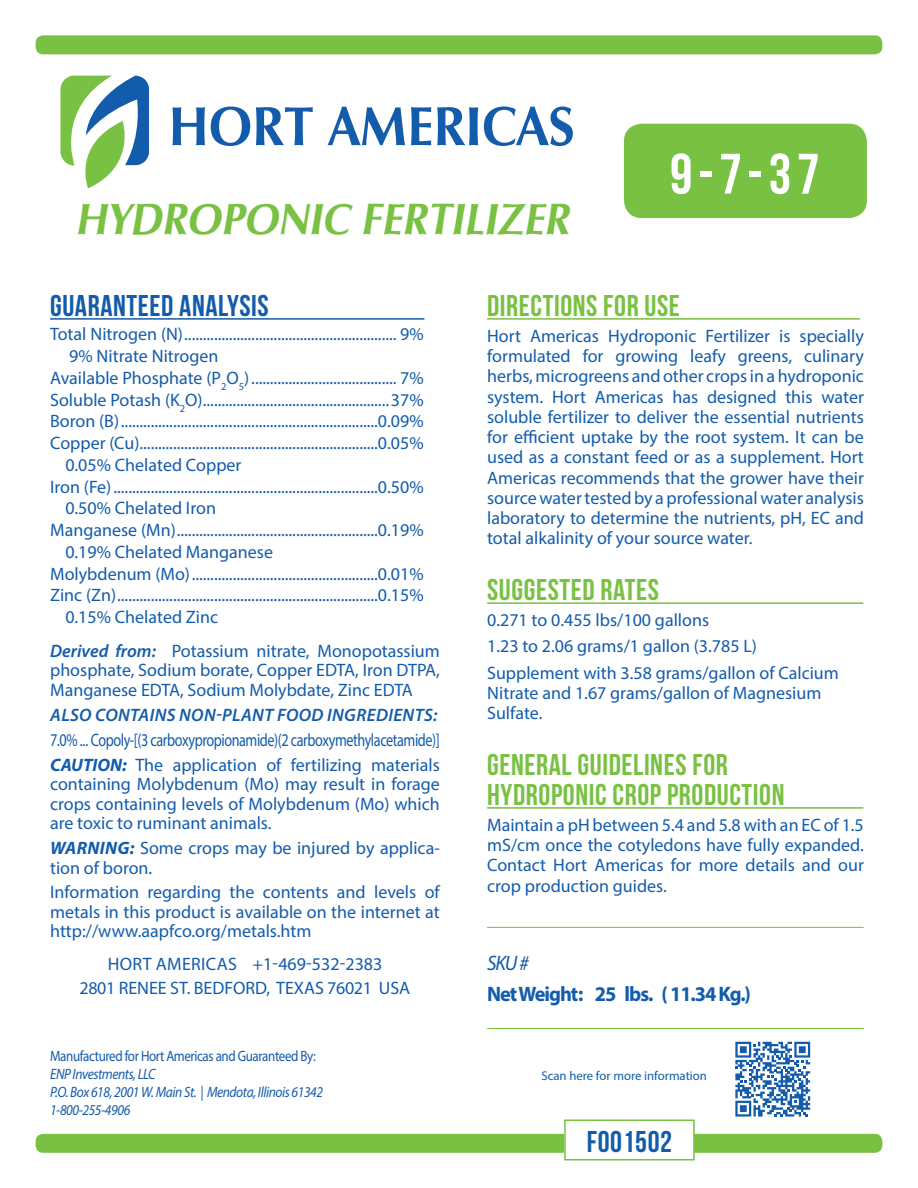
<style>
.page{position:relative;width:918px;height:1188px;background:#fff}
.page>*{position:absolute;margin:0;border:0;box-sizing:border-box;transform-origin:0 0}
.t1{font:700 57px "Vera Humana 95";color:#135cab;scale:.94 1}
.t2{font:57px "Bebas Neue";color:#fff}
.t3{font:italic 700 45px "Vera Humana 95";color:#79c142;scale:.94 1}
.t4{font:30px "Bebas Neue";letter-spacing:.02em;color:#79c142}
.t5{font:30px "Bebas Neue";letter-spacing:.02em;color:#135cab}
.t6{font:700 21px "Myriad Pro";letter-spacing:-.05em;color:#135cab}
.t7{font:italic 21px "Myriad Pro";color:#135cab}
.t8{font:18px/20.2px "Myriad Pro";color:#135cab;text-align:justify}
.t9{font:18px "Myriad Pro";letter-spacing:-.03em;color:#135cab;scale:.79 1}
.t10{font:italic 600 18px "Myriad Pro";letter-spacing:.02em;color:#135cab}
.t11{font:18px "Myriad Pro";letter-spacing:.02em;color:#135cab}
.t12{font:italic 15px "Myriad Pro";letter-spacing:-.03em;color:#135cab;scale:.9 1}
.t13{font:15px "Myriad Pro";letter-spacing:-.03em;color:#135cab;scale:.87 1}
.t14{font:12.75px "Myriad Pro";color:#135cab}
.s1{font-weight:600;font-style:italic}
.s2{font-weight:700;font-style:italic}
</style>
<div class="page">
<div style="left:624px;top:124px;width:243px;height:94px;background:#79c142;border-radius:18px"></div>
<div style="left:36px;top:1134px;width:846px;height:19px;background:#79c142;border-radius:8px"></div>
<div style="left:36px;top:35px;width:846px;height:19px;background:#79c142;border-radius:8px"></div>
<hr style="left:50px;top:318px;width:374px;height:2px;background:#135cab">
<hr style="left:487px;top:318px;width:373px;height:2px;background:#79c142">
<hr style="left:487px;top:602px;width:376px;height:2px;background:#79c142">
<hr style="left:487px;top:807px;width:376px;height:2px;background:#79c142">
<hr style="left:487px;top:927px;width:377px;height:1px;background:#79c142">
<hr style="left:487px;top:1028px;width:377px;height:1px;background:#79c142">
<svg style="left:60px;top:76px;width:89px;height:112px"></svg>
<svg style="left:735px;top:1042px;width:75px;height:75px"></svg>
<div style="left:565px;top:1120px;width:129px;height:40px;background:#fff"></div>
<div style="left:564px;top:1120px;width:131px;height:40px;border:2px solid #79c142"></div>
<p class="t1" style="left:169px;top:92px;width:434px">HORT AMERICAS</p>
<p class="t3" style="left:77px;top:192px;width:527px">HYDROPONIC FERTILIZER</p>
<p class="t2" style="left:670px;top:143px;width:151px">9-7-37</p>
<p class="t5" style="left:50px;top:289px;width:220px">GUARANTEED ANALYSIS</p>
<p class="t8" style="left:50px;top:324px;width:375px">Total Nitrogen (N)......................................................... 9%</p>
<p class="t8" style="left:69px;top:346px;width:151px">9% Nitrate Nitrogen</p>
<p class="t8" style="left:50px;top:367px;width:375px">Available Phosphate (P<sub>2</sub>O<sub>5</sub>)....................................... 7%</p>
<p class="t8" style="left:50px;top:389px;width:375px">Soluble Potash (K<sub>2</sub>O)..................................................37%</p>
<p class="t8" style="left:50px;top:411px;width:375px">Boron (B).....................................................................0.09%</p>
<p class="t8" style="left:50px;top:433px;width:375px">Copper (Cu)................................................................0.05%</p>
<p class="t8" style="left:65px;top:454px;width:178px">0.05% Chelated Copper</p>
<p class="t8" style="left:50px;top:476px;width:375px">Iron (Fe).......................................................................0.50%</p>
<p class="t8" style="left:65px;top:498px;width:152px">0.50% Chelated Iron</p>
<p class="t8" style="left:50px;top:520px;width:375px">Manganese (Mn)......................................................0.19%</p>
<p class="t8" style="left:65px;top:541px;width:209px">0.19% Chelated Manganese</p>
<p class="t8" style="left:50px;top:563px;width:375px">Molybdenum (Mo)..................................................0.01%</p>
<p class="t8" style="left:50px;top:585px;width:375px">Zinc (Zn)......................................................................0.15%</p>
<p class="t8" style="left:65px;top:607px;width:154px">0.15% Chelated Zinc</p>
<p class="t8" style="left:50px;top:641px;width:391px;line-height:19.5px"><span class="s1">Derived from:</span> Potassium nitrate, Monopotassium phosphate, Sodium borate, Copper EDTA, Iron DTPA, Manganese EDTA, Sodium Molybdate, Zinc EDTA</p>
<p class="t10" style="left:50px;top:703px;width:389px">ALSO CONTAINS NON-PLANT FOOD INGREDIENTS:</p>
<p class="t9" style="left:50px;top:729px;width:495px">7.0% ... Copoly-[(3 carboxypropionamide)(2 carboxymethylacetamide)]</p>
<p class="t8" style="left:50px;top:755px;width:391px;line-height:19.5px"><span class="s2">CAUTION:</span> The application of fertilizing materials containing Molybdenum (Mo) may result in forage crops containing levels of Molybdenum (Mo) which are toxic to ruminant animals.</p>
<p class="t8" style="left:50px;top:838px;width:391px;line-height:19.5px"><span class="s2">WARNING:</span> Some crops may be injured by applica&shy;tion of boron.</p>
<p class="t8" style="left:50px;top:882px;width:391px;line-height:19.5px">Information regarding the contents and levels of metals in this product is available on the internet at http://www.aapfco.org/metals.htm</p>
<p class="t11" style="left:108px;top:953px;width:276px">HORT AMERICAS +1-469-532-2383</p>
<p class="t8" style="left:80px;top:978px;width:332px">2801 RENEE ST. BEDFORD, TEXAS 76021 USA</p>
<p class="t13" style="left:50px;top:1047px;width:307px">Manufactured for Hort Americas and Guaranteed By:</p>
<p class="t12" style="left:50px;top:1065px;width:119px">ENP Investments, LLC</p>
<p class="t12" style="left:50px;top:1083px;width:305px">P.O. Box 618, 2001 W. Main St. | Mendota, Illinois 61342</p>
<p class="t12" style="left:50px;top:1101px;width:91px">1-800-255-4906</p>
<p class="t4" style="left:487px;top:289px;width:194px">DIRECTIONS FOR USE</p>
<p class="t8" style="left:487px;top:325px;width:378px">Hort Americas Hydroponic Fertilizer is specially formulated for growing leafy greens, culinary herbs, microgreens and other crops in a hydroponic system. Hort Americas has designed this water soluble fertilizer to deliver the essential nutrients for efficient uptake by the root system. It can be used as a constant feed or as a supplement. Hort Americas recommends that the grower have their source water tested by a professional water analysis laboratory to determine the nutrients, pH, EC and total alkalinity of your source water.</p>
<p class="t4" style="left:487px;top:573px;width:173px">SUGGESTED RATES</p>
<p class="t8" style="left:487px;top:610px;width:224px">0.271 to 0.455 lbs/100 gallons</p>
<p class="t8" style="left:487px;top:636px;width:271px">1.23 to 2.06 grams/1 gallon (3.785 L)</p>
<p class="t8" style="left:487px;top:662px;width:353px;text-align:left">Supplement with 3.58 grams/gallon of Calcium<br>Nitrate and 1.67 grams/gallon of Magnesium<br>Sulfate.</p>
<p class="t4" style="left:487px;top:748px;width:242px">GENERAL GUIDELINES FOR</p>
<p class="t4" style="left:487px;top:778px;width:299px">HYDROPONIC CROP PRODUCTION</p>
<p class="t8" style="left:487px;top:814px;width:378px">Maintain a pH between 5.4 and 5.8 with an EC of 1.5 mS/cm once the cotyledons have fully expanded.<br>Contact Hort Americas for more details and our crop production guides.</p>
<p class="t7" style="left:487px;top:950px;width:44px">SKU #</p>
<p class="t6" style="left:487px;top:980px;width:265px">Net Weight: 25 lbs. ( 11.34 Kg.)</p>
<p class="t14" style="left:541px;top:1068px;width:167px">Scan here for more information</p>
<p class="t5" style="left:587px;top:1125px;width:87px">F001502</p>
</div>
